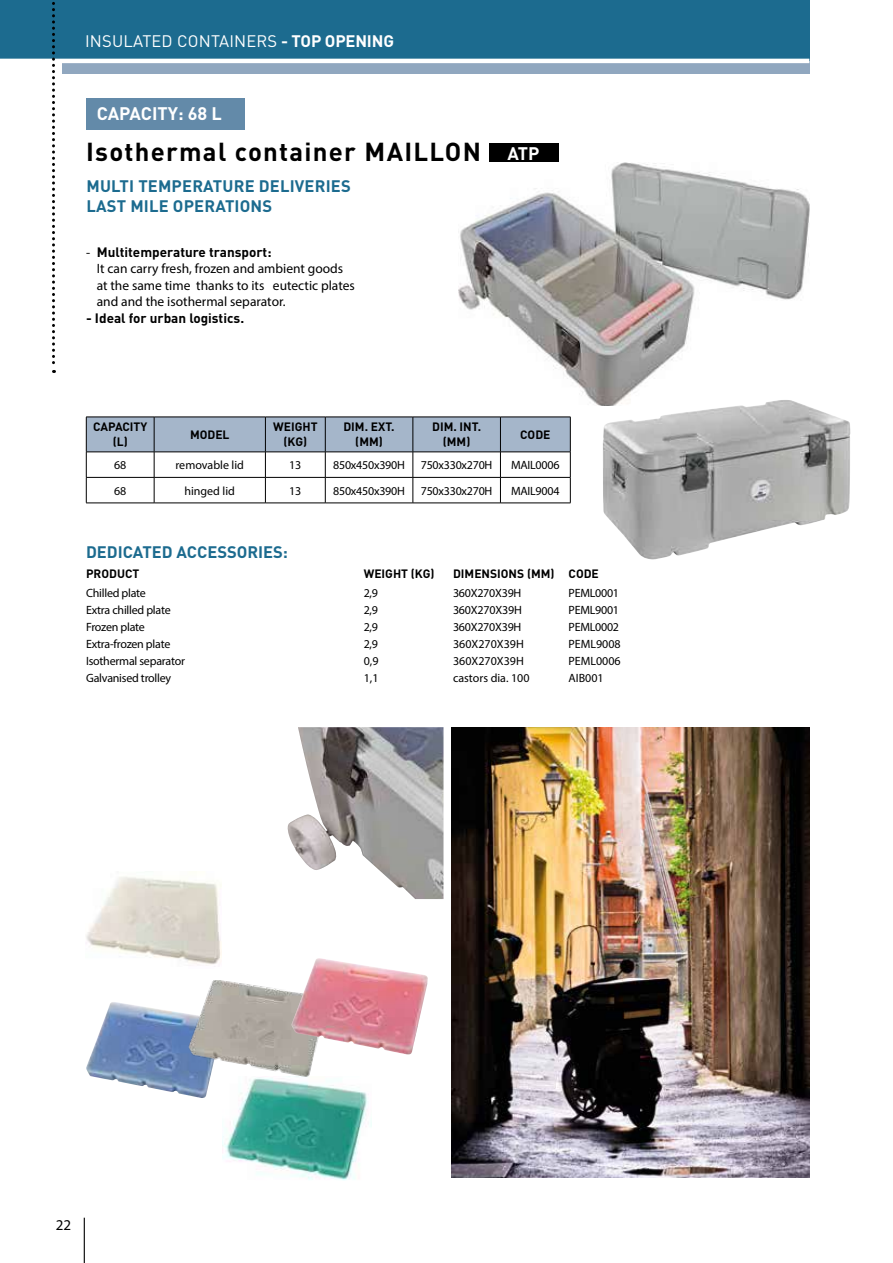
<style>
.page{position:relative;width:893px;height:1263px;background:#fff}
.page>*{position:absolute;margin:0;border:0;box-sizing:border-box;transform-origin:0 0}
.t1{font:700 25.65px "DIN";letter-spacing:.05em;color:#000}
.t2{font:700 18px "DIN";color:#fff}
.t3{font:700 16.5px/19.8px "DIN";letter-spacing:.01em;color:#1c6b8f}
.t4{font:16.5px "DIN";letter-spacing:.01em;color:#fff}
.t5{font:15px "Myriad Pro";color:#000}
.t6{font:13.5px/16.5px "Myriad Pro";color:#000}
.t7{font:700 13.5px "DIN";color:#000}
.t8{font:12px "Myriad Pro";letter-spacing:-.02em;color:#000}
.t9{font:700 12px/14.4px "DIN";color:#000;text-align:center}
.t10{font:12px "Myriad Pro";color:#000}
.s1{font-weight:700}
.s2{font-size:18px;color:#fff}
.s3{font-family:"Myriad Pro";font-weight:400}
</style>
<div class="page">
<div style="left:62px;top:0;width:747px;height:74px;background:#90a7bf"></div>
<div style="left:0;top:0;width:809px;height:60px;background:#1c6b8f"></div>
<hr style="left:0;top:59px;width:809px;height:4px;background:#fff">
<svg style="left:52px;top:2px;width:3px;height:371px"></svg>
<img style="left:452px;top:727px;width:357px;height:451px">
<img style="left:86px;top:1002px;width:125px;height:96px">
<img style="left:222px;top:1076px;width:150px;height:105px">
<img style="left:189px;top:980px;width:125px;height:96px">
<img style="left:292px;top:958px;width:136px;height:96px">
<img style="left:287px;top:727px;width:156px;height:172px">
<img style="left:86px;top:876px;width:136px;height:91px">
<div style="left:489px;top:143px;width:69px;height:23px;background:#000"></div>
<div style="left:86px;top:98px;width:158px;height:32px;background:#638aa9"></div>
<img style="left:459px;top:163px;width:350px;height:243px">
<svg style="left:86px;top:417px;width:485px;height:86px"></svg>
<hr style="left:86px;top:503px;width:68px;height:1px;background:#000">
<hr style="left:154px;top:503px;width:111px;height:1px;background:#000">
<hr style="left:265px;top:503px;width:60px;height:1px;background:#000">
<hr style="left:325px;top:503px;width:88px;height:1px;background:#000">
<hr style="left:413px;top:503px;width:87px;height:1px;background:#000">
<hr style="left:500px;top:503px;width:70px;height:1px;background:#000">
<img style="left:603px;top:400px;width:247px;height:159px">
<hr style="left:84px;top:1218px;width:1px;height:45px;background:#000">
<h3 class="t4" style="left:85px;top:31px;width:310px">INSULATED CONTAINERS <span class="s1">- TOP OPENING</span></h3>
<h2 class="t2" style="left:97px;top:102px;width:127px">CAPACITY: 68 L</h2>
<h1 class="t1" style="left:86px;top:135px;width:455px">Isothermal container MAILLON <span class="s2">ATP</span></h1>
<h3 class="t3" style="left:87px;top:175px;width:266px">MULTI TEMPERATURE DELIVERIES<br>LAST MILE OPERATIONS</h3>
<p class="t7" style="left:86px;top:243px;width:187px"><span class="s3">-</span> Multitemperature transport:</p>
<p class="t6" style="left:97px;top:260px;width:260px">It can carry fresh, frozen and ambient goods at the same time thanks to its eutectic plates and and the isothermal separator.</p>
<p class="t7" style="left:86px;top:309px;width:160px">- Ideal for urban logistics.</p>
<p class="t9" style="left:93px;top:419px;width:56px">CAPACITY (L)</p>
<p class="t9" style="left:190px;top:427px;width:41px">MODEL</p>
<p class="t9" style="left:273px;top:419px;width:46px">WEIGHT (KG)</p>
<p class="t9" style="left:343px;top:419px;width:53px">DIM. EXT. (MM)</p>
<p class="t9" style="left:432px;top:419px;width:51px">DIM. INT. (MM)</p>
<p class="t9" style="left:520px;top:427px;width:32px">CODE</p>
<p class="t8" style="left:114px;top:458px;width:14px">68</p>
<p class="t10" style="left:176px;top:458px;width:70px">removable lid</p>
<p class="t8" style="left:289px;top:458px;width:14px">13</p>
<p class="t8" style="left:333px;top:458px;width:73px">850x450x390H</p>
<p class="t8" style="left:421px;top:458px;width:73px">750x330x270H</p>
<p class="t8" style="left:511px;top:458px;width:50px">MAIL0006</p>
<p class="t8" style="left:114px;top:483px;width:14px">68</p>
<p class="t10" style="left:184px;top:483px;width:52px">hinged lid</p>
<p class="t8" style="left:289px;top:483px;width:14px">13</p>
<p class="t8" style="left:333px;top:483px;width:73px">850x450x390H</p>
<p class="t8" style="left:421px;top:483px;width:73px">750x330x270H</p>
<p class="t8" style="left:511px;top:483px;width:50px">MAIL9004</p>
<h3 class="t3" style="left:86px;top:542px;width:203px">DEDICATED ACCESSORIES:</h3>
<p class="t9" style="left:86px;top:566px;width:55px">PRODUCT</p>
<p class="t9" style="left:364px;top:566px;width:72px">WEIGHT (KG)</p>
<p class="t9" style="left:453px;top:566px;width:147px">DIMENSIONS (MM) CODE</p>
<p class="t8" style="left:86px;top:585px;width:61px">Chilled plate</p>
<p class="t8" style="left:364px;top:585px;width:16px">2,9</p>
<p class="t8" style="left:453px;top:585px;width:70px">360X270X39H</p>
<p class="t8" style="left:569px;top:585px;width:52px">PEML0001</p>
<p class="t8" style="left:86px;top:602px;width:86px">Extra chilled plate</p>
<p class="t8" style="left:364px;top:602px;width:16px">2,9</p>
<p class="t8" style="left:453px;top:602px;width:70px">360X270X39H</p>
<p class="t8" style="left:569px;top:602px;width:52px">PEML9001</p>
<p class="t8" style="left:86px;top:619px;width:60px">Frozen plate</p>
<p class="t8" style="left:364px;top:619px;width:16px">2,9</p>
<p class="t8" style="left:453px;top:619px;width:70px">360X270X39H</p>
<p class="t8" style="left:569px;top:619px;width:52px">PEML0002</p>
<p class="t8" style="left:86px;top:636px;width:86px">Extra-frozen plate</p>
<p class="t8" style="left:364px;top:636px;width:16px">2,9</p>
<p class="t10" style="left:453px;top:636px;width:72px">360X270X39H</p>
<p class="t10" style="left:569px;top:636px;width:54px">PEML9008</p>
<p class="t8" style="left:86px;top:653px;width:100px">Isothermal separator</p>
<p class="t8" style="left:364px;top:653px;width:16px">0,9</p>
<p class="t10" style="left:453px;top:653px;width:72px">360X270X39H</p>
<p class="t10" style="left:569px;top:653px;width:54px">PEML0006</p>
<p class="t8" style="left:86px;top:670px;width:87px">Galvanised trolley</p>
<p class="t8" style="left:364px;top:670px;width:16px">1,1</p>
<p class="t10" style="left:453px;top:670px;width:78px">castors dia. 100</p>
<p class="t8" style="left:569px;top:670px;width:37px">AIB001</p>
<p class="t5" style="left:56px;top:1215px;width:17px">22</p>
</div>
